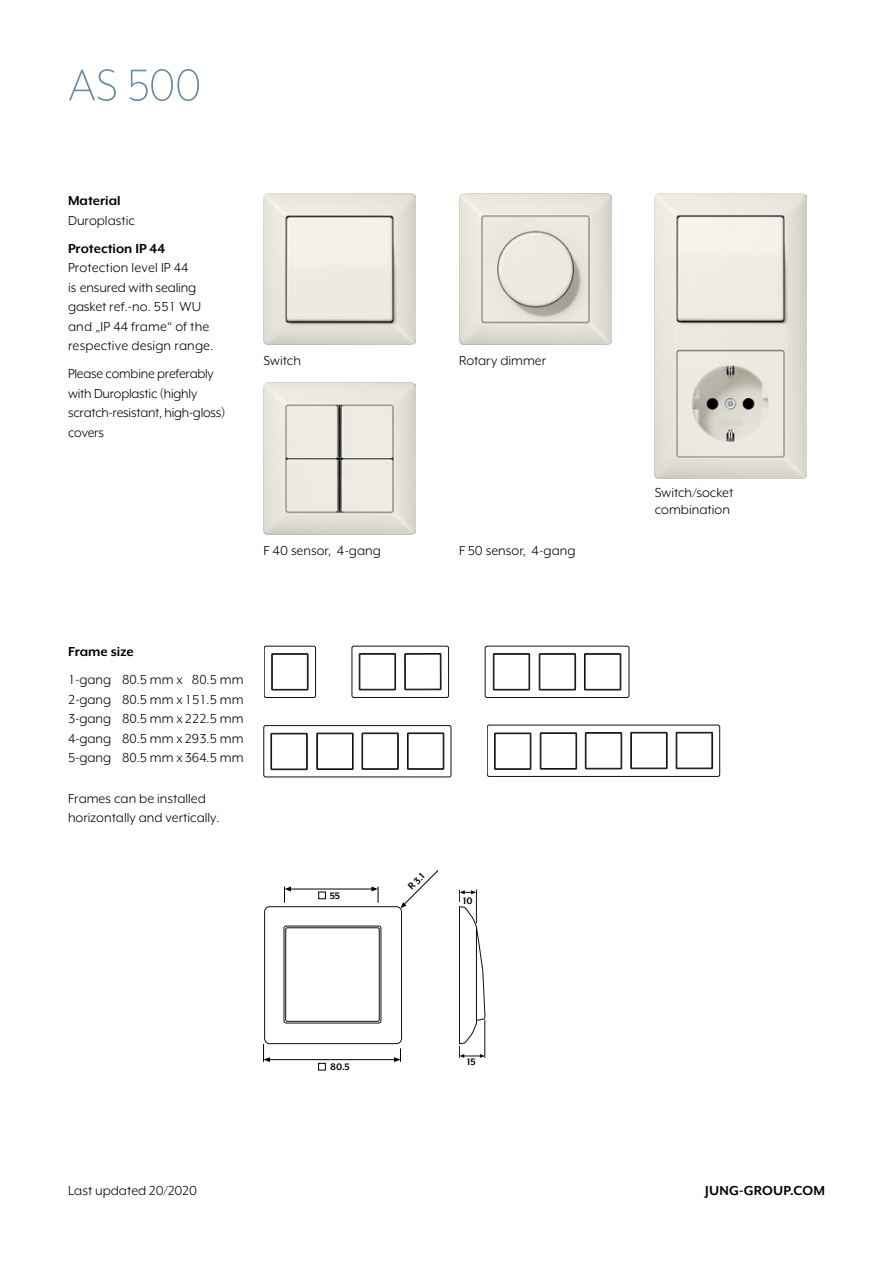
<style>
.page{position:relative;width:893px;height:1263px;background:#fff}
.page>*{position:absolute;margin:0;border:0;box-sizing:border-box;transform-origin:0 0}
.t1{font:300 51px "Mr Eaves XL Mod OT";color:#6588a1}
.t2{font:15px/19.5px "Mr Eaves XL Mod OT";color:#000}
.t3{font:700 15px "Mr Eaves XL Mod OT";color:#000}
.t4{font:700 10.8px "Mr Eaves XL Mod OT";color:#000001}
.t5{font:700 10.8px "Mr Eaves XL Mod OT";color:#000}
</style>
<div class="page">
<div style="left:264px;top:646px;width:52px;height:52px;border:1px solid #0f1010;border-radius:2px"></div>
<svg style="left:271px;top:653px;width:37px;height:37px"></svg>
<svg style="left:352px;top:645px;width:97px;height:53px"></svg>
<svg style="left:485px;top:646px;width:144px;height:52px"></svg>
<svg style="left:264px;top:725px;width:187px;height:52px"></svg>
<svg style="left:487px;top:725px;width:233px;height:51px"></svg>
<div style="left:318px;top:1063px;width:7px;height:7px;border:1px solid #000"></div>
<svg style="left:263px;top:870px;width:175px;height:192px"></svg>
<hr style="left:485px;top:1019px;width:1px;height:39px;background:#0f1010">
<svg style="left:459px;top:890px;width:26px;height:168px"></svg>
<img style="left:264px;top:193px;width:151px;height:152px">
<img style="left:264px;top:383px;width:151px;height:151px">
<img style="left:459px;top:193px;width:152px;height:152px">
<img style="left:655px;top:193px;width:152px;height:286px">
<h1 class="t1" style="left:68px;top:60px;width:135px">AS 500</h1>
<p class="t3" style="left:68px;top:193px;width:54px">Material</p>
<p class="t2" style="left:68px;top:210px;width:68px">Duroplastic</p>
<p class="t3" style="left:68px;top:241px;width:99px">Protection IP 44</p>
<p class="t2" style="left:68px;top:258px;width:147px">Protection level IP 44<br>is ensured with sealing gasket ref.-no. 551 WU and „IP 44 frame“ of the respective design range.</p>
<p class="t2" style="left:68px;top:364px;width:159px">Please combine preferably with Duroplastic (highly scratch-resistant, high-gloss) covers</p>
<p class="t2" style="left:263px;top:351px;width:39px">Switch</p>
<p class="t2" style="left:459px;top:351px;width:89px">Rotary dimmer</p>
<p class="t2" style="left:263px;top:541px;width:119px">F 40 sensor, 4-gang</p>
<p class="t2" style="left:459px;top:541px;width:118px">F 50 sensor, 4-gang</p>
<p class="t3" style="left:68px;top:644px;width:67px">Frame size</p>
<p class="t2" style="left:68px;top:670px;width:177px;text-align:justify">1-gang 80.5 mm x 80.5 mm 2-gang 80.5 mm x 151.5 mm 3-gang 80.5 mm x 222.5 mm 4-gang 80.5 mm x 293.5 mm 5-gang 80.5 mm x 364.5 mm</p>
<p class="t2" style="left:68px;top:789px;width:153px">Frames can be installed horizontally and vertically.</p>
<p class="t4" style="left:330px;top:890px;width:12px">55</p>
<p class="t5" style="left:406px;top:884px;width:21px;rotate:-45deg">R 3.1</p>
<p class="t4" style="left:463px;top:895px;width:11px">10</p>
<p class="t2" style="left:68px;top:1181px;width:130px">Last updated 20/2020</p>
<p class="t4" style="left:330px;top:1061px;width:21px">80.5</p>
<p class="t4" style="left:467px;top:1057px;width:10px">15</p>
<p class="t2" style="left:655px;top:484px;width:80px;line-height:17.2px">Switch/socket combination</p>
<p class="t3" style="left:705px;top:1183px;width:121px">JUNG-GROUP.COM</p>
</div>
